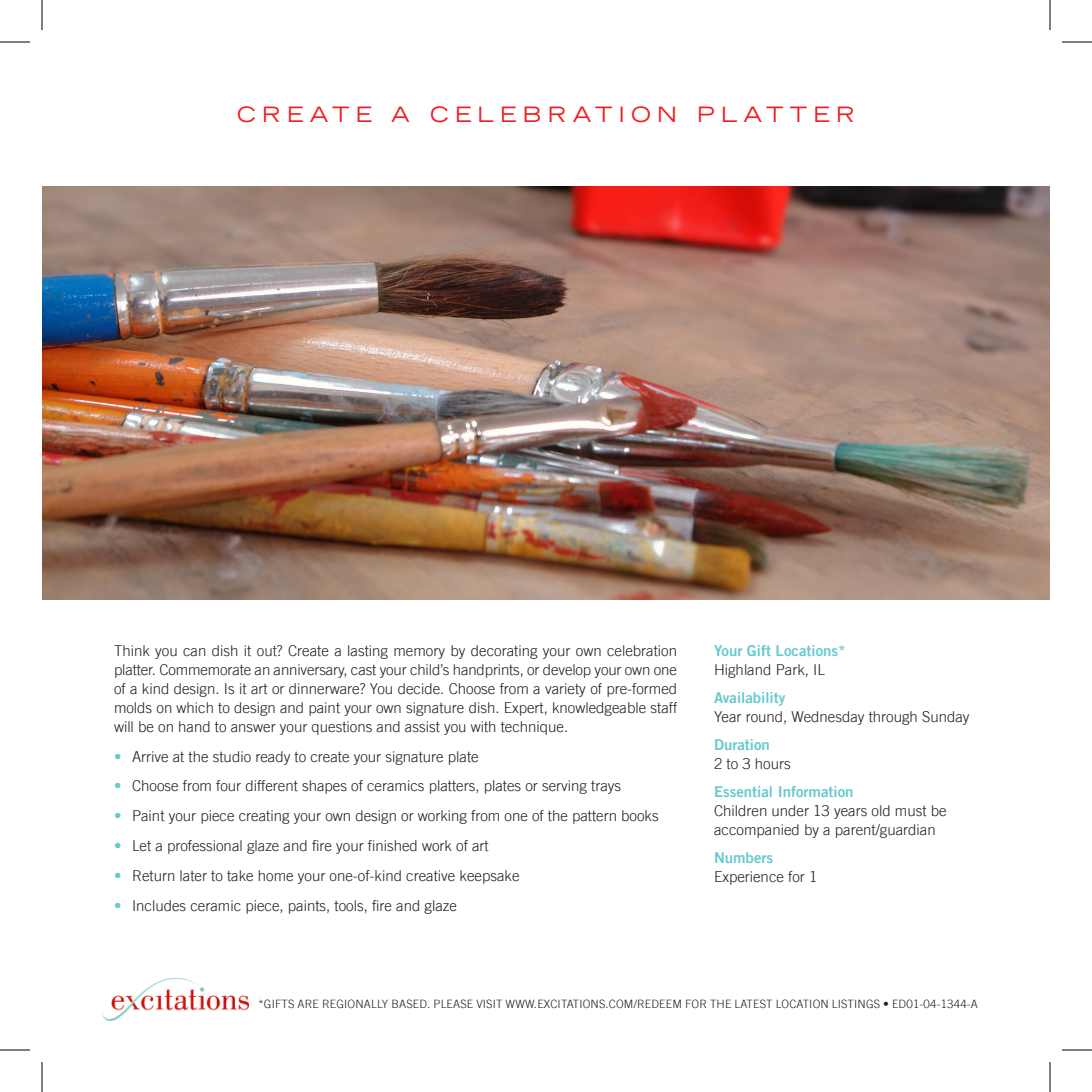
<style>
.page{position:relative;width:1092px;height:1092px;background:#fff}
.page>*{position:absolute;margin:0;border:0;box-sizing:border-box;transform-origin:0 0}
.Head{font:expanded 21px "Trade Gothic LT";letter-spacing:.3em;color:#ee1d23}
.t1{font:300 15px/19px "Trade Gothic LT";color:#231f20}
.t2{font:15px/19px "Trade Gothic LT Bold Two";color:#67c9cf}
.t3{font:300 15px/29.8px "Trade Gothic LT";color:#67c9cf;text-align:justify}
.t4{font:300 11.6px "Trade Gothic LT";letter-spacing:.015em;color:#231f20}
.s1{font-family:"Trade Gothic LT";font-weight:300;color:#231f20}
.s2{font-family:"Trade Gothic LT Bold Two";font-weight:400;color:#67c9cf}
</style>
<div class="page">
<img style="left:102px;top:978px;width:147px;height:42px">
<img style="left:42px;top:186px;width:1008px;height:414px">
<hr style="left:0;top:42px;width:30px;height:1px;background:#000">
<hr style="left:1062px;top:42px;width:30px;height:1px;background:#000">
<hr style="left:0;top:1050px;width:30px;height:1px;background:#000">
<hr style="left:1062px;top:1050px;width:30px;height:1px;background:#000">
<hr style="left:42px;top:0;width:1px;height:30px;background:#000">
<hr style="left:42px;top:1062px;width:1px;height:30px;background:#000">
<hr style="left:1050px;top:0;width:1px;height:30px;background:#000">
<hr style="left:1050px;top:1062px;width:1px;height:30px;background:#000">
<p class="Head" style="left:237px;top:100px;width:619px">CREATE A CELEBRATION PLATTER</p>
<p class="t1" style="left:114px;top:641px;width:565px;text-align:justify">Think you can dish it out? Create a lasting memory by decorating your own celebration platter. Commemorate an anniversary, cast your child’s handprints, or develop your own one of a kind design. Is it art or dinnerware? You decide. Choose from a variety of pre-formed molds on which to design and paint your own signature dish. Expert, knowledgeable staff will be on hand to answer your questions and assist you with technique.</p>
<p class="t1" style="left:132px;top:747px;width:348px">Arrive at the studio ready to create your signature plate</p>
<p class="t1" style="left:132px;top:776px;width:491px">Choose from four different shapes of ceramics platters, plates or serving trays</p>
<p class="t1" style="left:132px;top:806px;width:528px">Paint your piece creating your own design or working from one of the pattern books</p>
<p class="t1" style="left:132px;top:836px;width:358px">Let a professional glaze and fire your finished work of art</p>
<p class="t1" style="left:132px;top:866px;width:389px">Return later to take home your one-of-kind creative keepsake</p>
<p class="t1" style="left:132px;top:896px;width:327px">Includes ceramic piece, paints, tools, fire and glaze</p>
<p class="t3" style="left:114px;top:741px;width:9px">• • • • • •</p>
<p class="t2" style="left:714px;top:641px;width:133px">Your Gift Locations*<br><span class="s1">Highland Park, IL</span></p>
<p class="t1" style="left:714px;top:688px;width:257px"><span class="s2">Availability<br></span>Year round, Wednesday through Sunday</p>
<p class="t1" style="left:714px;top:735px;width:78px"><span class="s2">Duration<br></span>2 to 3 hours</p>
<p class="t1" style="left:714px;top:782px;width:234px"><span class="s2">Essential Information<br></span>Children under 13 years old must be accompanied by a parent/guardian</p>
<p class="t1" style="left:714px;top:848px;width:105px"><span class="s2">Numbers<br></span>Experience for 1</p>
<p class="t4" style="left:258px;top:997px;width:48px">*Gifts are</p>
<p class="t4" style="left:322px;top:997px;width:7px">regi</p>
<p class="t4" style="left:348px;top:997px;width:24px">onally</p>
<p class="t4" style="left:391px;top:997px;width:57px">based. Please</p>
<p class="t4" style="left:476px;top:997px;width:13px">visit</p>
<p class="t4" style="left:506px;top:997px;width:11px">www</p>
<p class="t4" style="left:534px;top:997px;width:23px">.excitati</p>
<p class="t4" style="left:583px;top:997px;width:136px">ons.com/REDEEM for the</p>
<p class="t4" style="left:735px;top:997px;width:8px">latest</p>
<p class="t4" style="left:776px;top:997px;width:21px">locati</p>
<p class="t4" style="left:813px;top:997px;width:25px">on listi</p>
<p class="t4" style="left:858px;top:997px;width:122px">ngs • ED01-04-1344-A</p>
</div>
